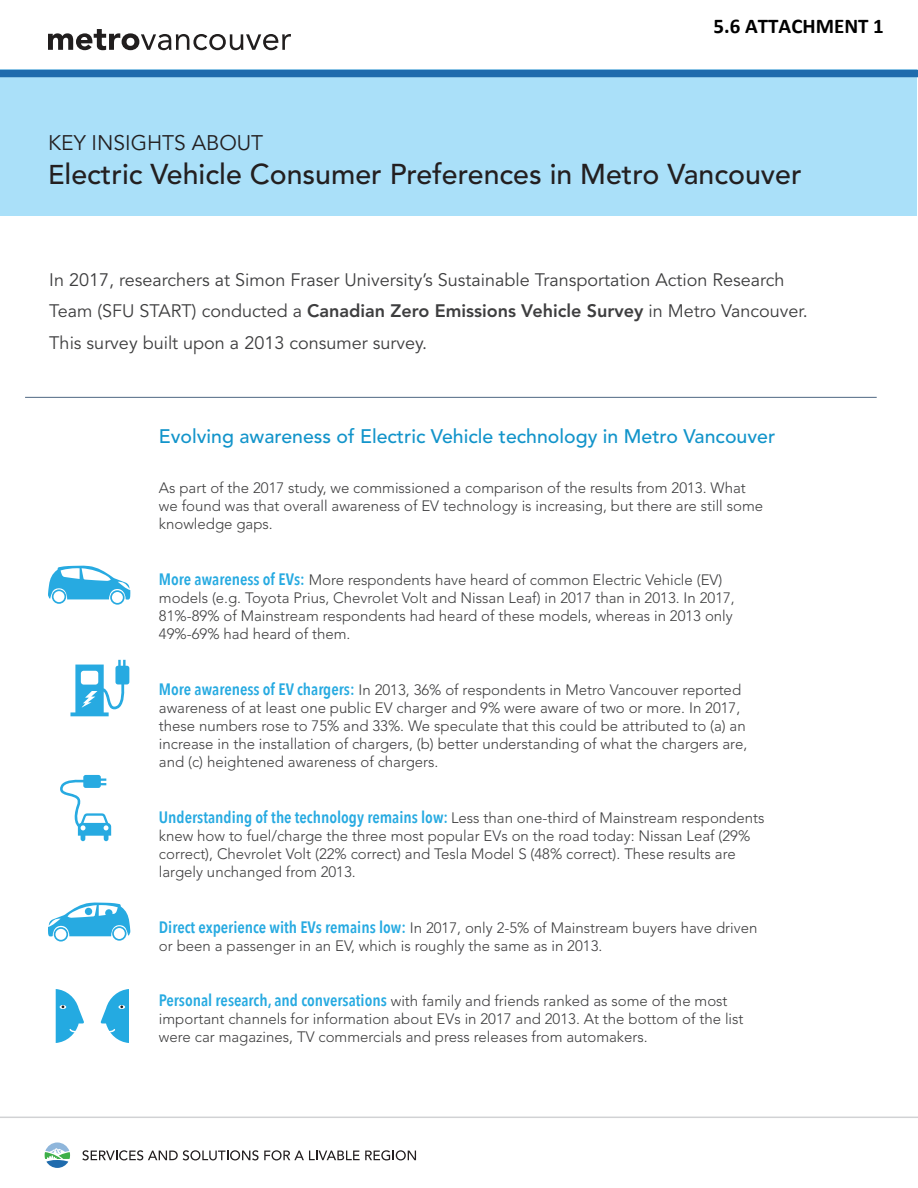
<style>
.page{position:relative;width:918px;height:1188px;background:#fff}
.page>*{position:absolute;margin:0;border:0;box-sizing:border-box;transform-origin:0 0}
.t1{font:500 28.5px "Avenir LT Std";color:#231f20}
.t2{font:21px "Avenir LT Std";color:#231f20}
.t3{font:700 21px "Calibri";color:#000}
.t4{font:500 19.5px "Avenir LT Std";color:#1294ca}
.t5{font:18px/31.5px "Avenir LT Std";color:#3e3e3f}
.t6{font:300 15px/18px "Avenir LT Std";color:#3e3e3f}
.s1{font-size:27px}
.s2{font-weight:800}
.s3{font-family:"Avenir Next Condensed";font-weight:600;font-size:16.5px;color:#27aae1}
</style>
<div class="page">
<svg style="left:60px;top:775px;width:51px;height:66px"></svg>
<svg style="left:48px;top:565px;width:82px;height:40px"></svg>
<svg style="left:70px;top:660px;width:59px;height:56px"></svg>
<svg style="left:48px;top:902px;width:82px;height:40px"></svg>
<div style="left:85px;top:908px;width:7px;height:7px;background:#27aae1;border-radius:50%"></div>
<div style="left:105px;top:909px;width:8px;height:8px;background:#27aae1;border-radius:50%"></div>
<div style="left:1px;top:70px;width:916px;height:146px;background:#aae0f9"></div>
<svg style="left:48px;top:29px;width:243px;height:21px"></svg>
<hr style="left:25px;top:397px;width:852px;height:1px;background:#4f6883">
<hr style="left:0;top:1117px;width:918px;height:1px;background:#d1d2d4">
<svg style="left:82px;top:1150px;width:334px;height:10px"></svg>
<svg style="left:45px;top:1142px;width:25px;height:26px"></svg>
<div style="left:0;top:70px;width:918px;height:7px;background:#1f6bad"></div>
<svg style="left:56px;top:989px;width:28px;height:54px"></svg>
<svg style="left:100px;top:989px;width:29px;height:54px"></svg>
<h2 class="t3" style="left:713px;top:13px;width:172px">5.6 ATTACHMENT 1</h2>
<h2 class="t2" style="left:48px;top:131px;width:217px">KEY INSIGHTS ABOUT</h2>
<h1 class="t1" style="left:48px;top:158px;width:755px"><span class="s1">E</span>lectric Vehicle Consumer Preferences in Metro Vancouver</h1>
<p class="t5" style="left:49px;top:265px;width:760px">In 2017, researchers at Simon Fraser University’s Sustainable Transportation Action Research<br>Team (SFU START) conducted a <span class="s2">Canadian Zero Emissions Vehicle Survey</span> in Metro Vancouver.<br>This survey built upon a 2013 consumer survey.</p>
<h3 class="t4" style="left:159px;top:425px;width:618px">Evolving awareness of Electric Vehicle technology in Metro Vancouver</h3>
<p class="t6" style="left:159px;top:479px;width:606px">As part of the 2017 study, we commissioned a comparison of the results from 2013. What we found was that overall awareness of EV technology is increasing, but there are still some knowledge gaps.</p>
<p class="t6" style="left:159px;top:571px;width:577px"><span class="s3">More awareness of EVs:</span> More respondents have heard of common Electric Vehicle (EV) models (e.g. Toyota Prius, Chevrolet Volt and Nissan Leaf) in 2017 than in 2013. In 2017, 81%-89% of Mainstream respondents had heard of these models, whereas in 2013 only 49%-69% had heard of them.</p>
<p class="t6" style="left:159px;top:681px;width:590px"><span class="s3">More awareness of EV chargers:</span> In 2013, 36% of respondents in Metro Vancouver reported awareness of at least one public EV charger and 9% were aware of two or more. In 2017, these numbers rose to 75% and 33%. We speculate that this could be attributed to (a) an increase in the installation of chargers, (b) better understanding of what the chargers are, and (c) heightened awareness of chargers.</p>
<p class="t6" style="left:159px;top:809px;width:607px"><span class="s3">Understanding of the technology remains low:</span> Less than one-third of Mainstream respondents knew how to fuel/charge the three most popular EVs on the road today: Nissan Leaf (29% correct), Chevrolet Volt (22% correct) and Tesla Model S (48% correct). These results are largely unchanged from 2013.</p>
<p class="t6" style="left:159px;top:918px;width:600px"><span class="s3">Direct experience with EVs remains low:</span> In 2017, only 2-5% of Mainstream buyers have driven or been a passenger in an EV, which is roughly the same as in 2013.</p>
<p class="t6" style="left:159px;top:992px;width:586px"><span class="s3">Personal research, and conversations</span> with family and friends ranked as some of the most important channels for information about EVs in 2017 and 2013. At the bottom of the list were car magazines, TV commercials and press releases from automakers.</p>
</div>
